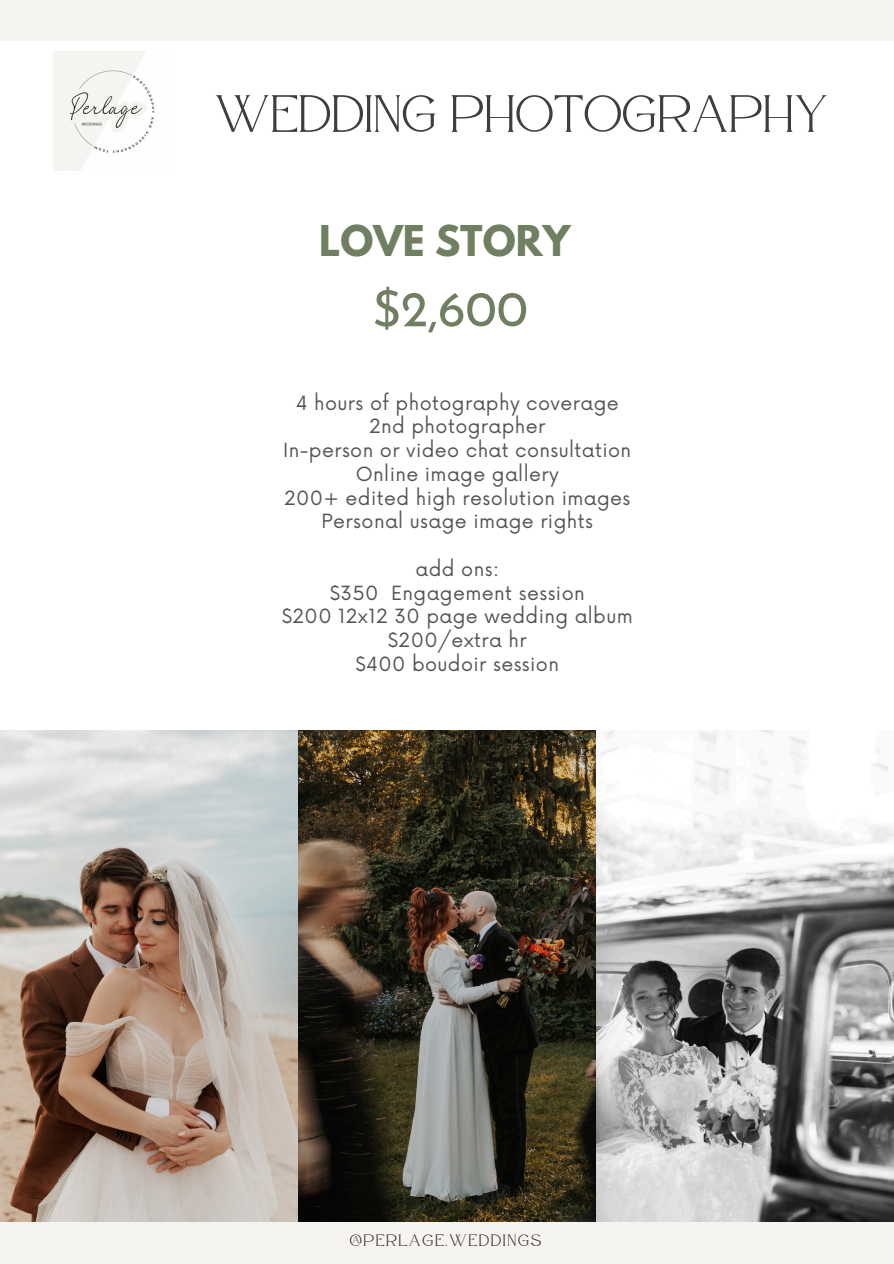
<style>
.page{position:relative;width:894px;height:1264px;background:#fff}
.page>*{position:absolute;margin:0;border:0;box-sizing:border-box;transform-origin:0 0}
.t1{font:52.35px "Atteron";color:#3b3f3f}
.t2{font:50.1px "Josefin Sans";color:#707f62}
.t3{font:700 37.65px "League Spartan";color:#707f62}
.t4{font:19.05px/23.7px "Now";letter-spacing:.02em;color:#545454;text-align:center}
.t5{font:16.5px "Atteron";letter-spacing:.1em;color:#392c1f}
</style>
<div class="page">
<img style="left:0;top:730px;width:893px;height:491px">
<img style="left:54px;top:52px;width:101px;height:119px">
<div style="left:0;top:0;width:893px;height:41px;background:#f5f4f1"></div>
<div style="left:0;top:1221px;width:893px;height:42px;background:#f5f4f1"></div>
<h3 class="t1" style="left:214px;top:83px;width:615px">WEDDING PHOTOGRAPHY</h3>
<p class="t3" style="left:319px;top:222px;width:252px">LOVE STORY</p>
<h1 class="t2" style="left:372px;top:289px;width:157px">$2,600</h1>
<h1 class="t4" style="left:283px;top:392px;width:349px">4 hours of photography coverage<br>2nd photographer<br>In-person or video chat consultation<br>Online image gallery<br>200+ edited high resolution images<br>Personal usage image rights</h1>
<h2 class="t4" style="left:281px;top:558px;width:352px">add ons:<br>$350 Engagement session<br>$200 12x12 30 page wedding album $200/extra hr<br>$400 boudoir session</h2>
<p class="t5" style="left:349px;top:1230px;width:193px">@PERLAGE.WEDDINGS</p>
</div>
